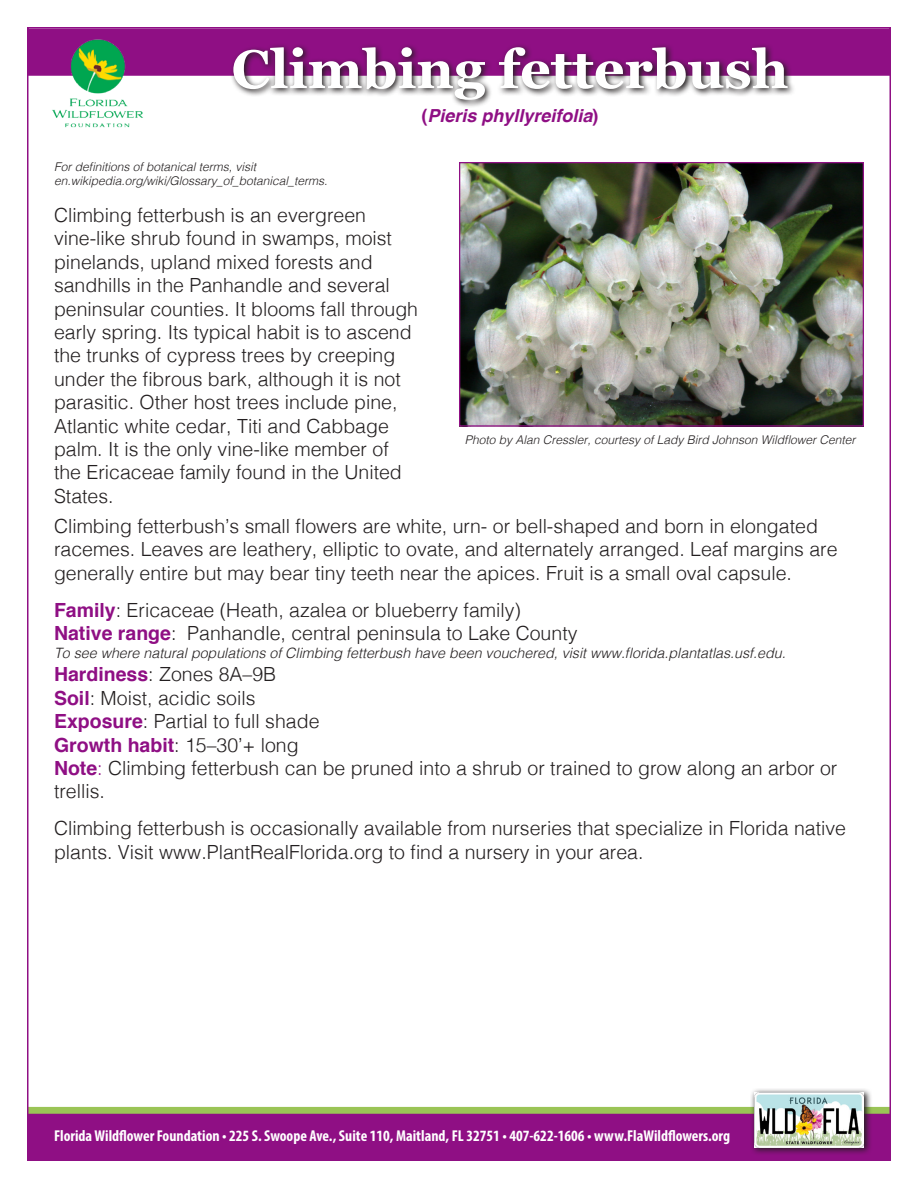
<style>
.page{position:relative;width:918px;height:1188px;background:#fff}
.page>*{position:absolute;margin:0;border:0;box-sizing:border-box;transform-origin:0 0}
.t1{font:700 54px "Georgia";color:#fff}
.t2{font:300 19.5px/23.4px "Helvetica";color:#231f20}
.t3{font:italic 700 18px "Helvetica";color:#8f0f84}
.t4{font:700 condensed 15.75px "Myriad Pro";color:#fff}
.t5{font:italic 300 14.25px "Helvetica";color:#231f20}
.t6{font:italic 300 12px/14.4px "Helvetica";color:#231f20}
.s1{font-style:normal}
.s2{font-weight:700;color:#8f0f84}
.s3{color:#8f0f84}
</style>
<div class="page">
<div style="left:27px;top:1107px;width:864px;height:7px;background:#9ac456"></div>
<div style="left:27px;top:1114px;width:864px;height:47px;background:#8f0f84"></div>
<div style="left:27px;top:28px;width:864px;height:48px;background:#8f0f84;border:2px solid #8f0f84"></div>
<svg style="left:750px;top:1089px;width:122px;height:65px"></svg>
<img style="left:754px;top:1092px;width:110px;height:55px">
<img style="left:47px;top:28px;width:102px;height:100px">
<svg style="left:230px;top:45px;width:565px;height:62px"></svg>
<img style="left:461px;top:164px;width:401px;height:261px">
<div style="left:459px;top:162px;width:405px;height:265px;border:1px solid #8f0f84"></div>
<p class="t1" style="left:232px;top:29px;width:559px">Climbing fetterbush</p>
<p class="t3" style="left:421px;top:100px;width:179px"><span class="s1">(</span>Pieris phyllyreifolia<span class="s1">)</span></p>
<p class="t6" style="left:54px;top:158px;width:275px">For definitions of botanical terms, visit en.wikipedia.org/wiki/Glossary_of_botanical_terms.</p>
<p class="t2" style="left:54px;top:202px;width:366px">Climbing fetterbush is an evergreen vine-like shrub found in swamps, moist pinelands, upland mixed forests and sandhills in the Panhandle and several peninsular counties. It blooms fall through early spring. Its typical habit is to ascend the trunks of cypress trees by creeping under the fibrous bark, although it is not parasitic. Other host trees include pine, Atlantic white cedar, Titi and Cabbage palm. It is the only vine-like member of the Ericaceae family found in the United States.</p>
<p class="t2" style="left:54px;top:513px;width:785px">Climbing fetterbush’s small flowers are white, urn- or bell-shaped and born in elongated racemes. Leaves are leathery, elliptic to ovate, and alternately arranged. Leaf margins are generally entire but may bear tiny teeth near the apices. Fruit is a small oval capsule.</p>
<p class="t2" style="left:54px;top:597px;width:469px"><span class="s2">Family</span>: Ericaceae (Heath, azalea or blueberry family)</p>
<p class="t2" style="left:54px;top:620px;width:525px"><span class="s2">Native range</span>: Panhandle, central peninsula to Lake County</p>
<p class="t5" style="left:54px;top:641px;width:733px">To see where natural populations of Climbing fetterbush have been vouchered, visit www.florida.plantatlas.usf.edu.</p>
<p class="t2" style="left:54px;top:661px;width:224px"><span class="s2">Hardiness</span>: Zones 8A–9B</p>
<p class="t2" style="left:54px;top:685px;width:203px"><span class="s2">Soil</span>: Moist, acidic soils</p>
<p class="t2" style="left:54px;top:708px;width:267px"><span class="s2">Exposure</span>: Partial to full shade</p>
<p class="t2" style="left:54px;top:732px;width:246px"><span class="s2">Growth habit</span>: 15–30’+ long</p>
<p class="t2" style="left:54px;top:755px;width:785px"><span class="s2">Note</span><span class="s3">:</span> Climbing fetterbush can be pruned into a shrub or trained to grow along an arbor or trellis.</p>
<p class="t2" style="left:54px;top:815px;width:794px">Climbing fetterbush is occasionally available from nurseries that specialize in Florida native plants. Visit www.PlantRealFlorida.org to find a nursery in your area.</p>
<p class="t6" style="left:465px;top:432px;width:392px">Photo by Alan Cressler, courtesy of Lady Bird Johnson Wildflower Center</p>
<p class="t4" style="left:54px;top:1126px;width:678px">Florida Wildflower Foundation • 225 S. Swoope Ave., Suite 110, Maitland, FL 32751 • 407-622-1606 • www.FlaWildflowers.org</p>
</div>
